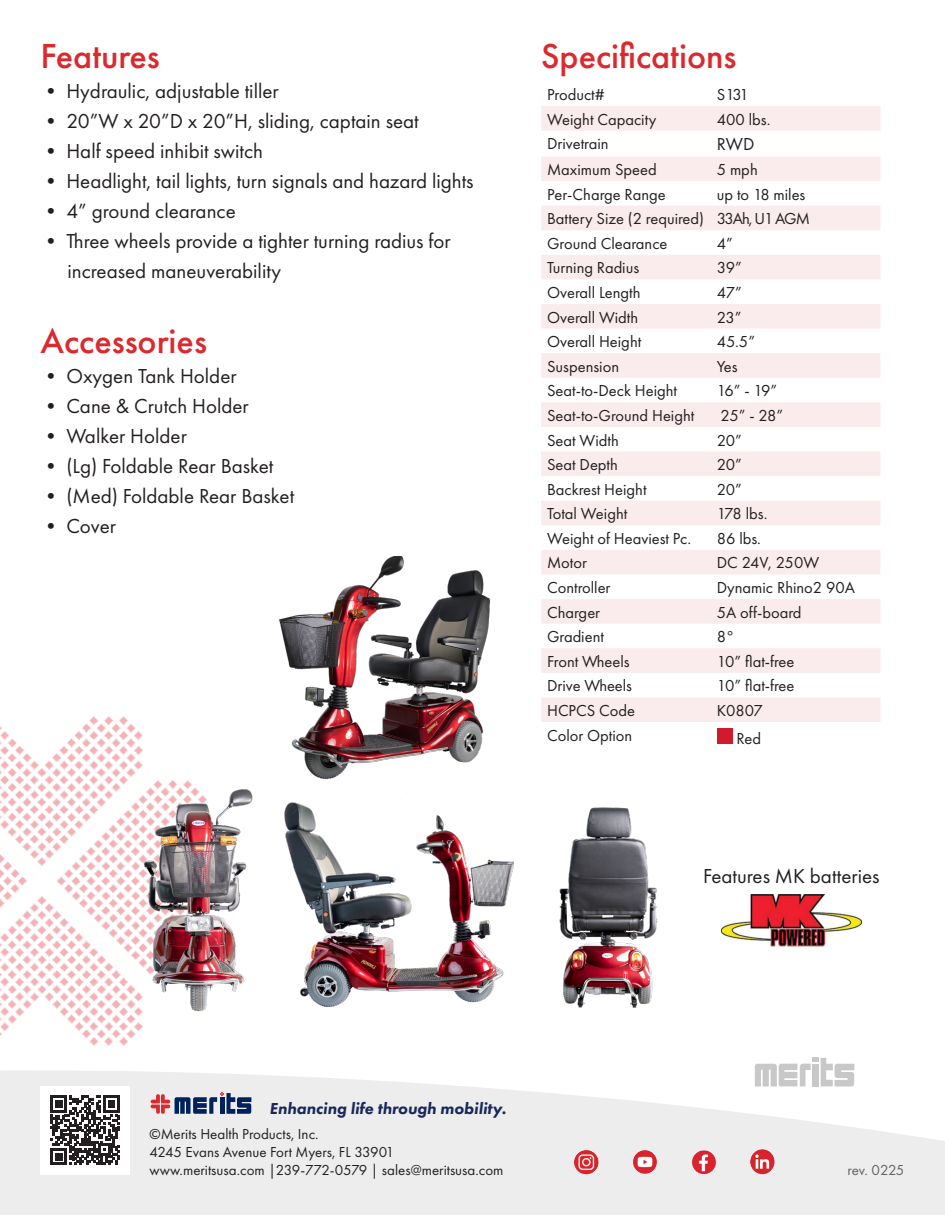
<style>
.page{position:relative;width:945px;height:1215px;background:#fff}
.page>*{position:absolute;margin:0;border:0;box-sizing:border-box;transform-origin:0 0}
.t1{font:500 36px "Futura PT";color:#db292e}
.t2{font:21px/30px "Futura PT";color:#231f20}
.t3{font:18px "Futura PT";color:#231f20}
.t4{font:16.5px "Futura PT";color:#231f20}
.t5{font:italic 800 16.5px "Futura PT";color:#182858}
.t6{font:16.5px "Futura PT";letter-spacing:-.06em;color:#231f20}
.t7{font:15px/18px "Futura PT";color:#231f20}
.t8{font:15px "Futura PT";letter-spacing:-.025em;color:#636366}
</style>
<div class="page">
<img style="left:284px;top:802px;width:229px;height:205px">
<img style="left:278px;top:557px;width:213px;height:222px">
<svg style="left:0;top:1064px;width:945px;height:151px;fill:#ededee"></svg>
<img style="left:0;top:716px;width:143px;height:330px">
<svg style="left:151px;top:1092px;width:100px;height:22px;background:#86829c"></svg>
<img style="left:573px;top:1150px;width:26px;height:28px">
<img style="left:633px;top:1150px;width:24px;height:27px">
<img style="left:749px;top:1150px;width:28px;height:26px">
<img style="left:692px;top:1150px;width:24px;height:26px">
<div style="left:40px;top:1086px;width:90px;height:88px;background:#fff"></div>
<svg style="left:50px;top:1095px;width:70px;height:70px"></svg>
<img style="left:722px;top:895px;width:139px;height:52px">
<svg style="left:541px;top:106px;width:340px;height:616px;fill:#faedee"></svg>
<div style="left:717px;top:728px;width:16px;height:16px;background:#d11b2d"></div>
<svg style="left:755px;top:1058px;width:99px;height:28px"></svg>
<img style="left:559px;top:807px;width:99px;height:201px">
<img style="left:130px;top:778px;width:123px;height:243px">
<p class="t1" style="left:40px;top:34px;width:121px">Features</p>
<p class="t2" style="left:40px;top:76px;width:240px">• Hydraulic, adjustable tiller</p>
<p class="t2" style="left:40px;top:106px;width:380px">• 20”W x 20”D x 20”H, sliding, captain seat</p>
<p class="t2" style="left:40px;top:136px;width:224px">• Half speed inhibit switch</p>
<p class="t2" style="left:40px;top:166px;width:435px">• Headlight, tail lights, turn signals and hazard lights</p>
<p class="t2" style="left:40px;top:196px;width:197px">• 4” ground clearance</p>
<p class="t2" style="left:68px;top:226px;width:385px;text-indent:-27px">• Three wheels provide a tighter turning radius for increased maneuverability</p>
<p class="t1" style="left:40px;top:319px;width:168px">Accessories</p>
<p class="t2" style="left:40px;top:361px;width:198px">• Oxygen Tank Holder</p>
<p class="t2" style="left:40px;top:391px;width:210px">• Cane &amp; Crutch Holder</p>
<p class="t2" style="left:40px;top:421px;width:148px">• Walker Holder</p>
<p class="t2" style="left:40px;top:451px;width:234px">• (Lg) Foldable Rear Basket</p>
<p class="t2" style="left:40px;top:481px;width:255px">• (Med) Foldable Rear Basket</p>
<p class="t2" style="left:40px;top:511px;width:77px">• Cover</p>
<p class="t1" style="left:541px;top:34px;width:197px">Specifications</p>
<p class="t4" style="left:547px;top:85px;width:59px">Product#</p>
<p class="t4" style="left:717px;top:85px;width:33px">S131</p>
<p class="t4" style="left:547px;top:109px;width:111px">Weight Capacity</p>
<p class="t4" style="left:717px;top:109px;width:55px">400 lbs.</p>
<p class="t4" style="left:547px;top:134px;width:63px">Drivetrain</p>
<p class="t3" style="left:717px;top:134px;width:39px">RWD</p>
<p class="t4" style="left:547px;top:160px;width:111px">Maximum Speed</p>
<p class="t4" style="left:717px;top:160px;width:42px">5 mph</p>
<p class="t4" style="left:547px;top:184px;width:120px">Per-Charge Range</p>
<p class="t4" style="left:717px;top:184px;width:90px">up to 18 miles</p>
<p class="t4" style="left:547px;top:209px;width:159px">Battery Size (2 required)</p>
<p class="t6" style="left:717px;top:209px;width:95px">33Ah, U1 AGM</p>
<p class="t4" style="left:547px;top:234px;width:122px">Ground Clearance</p>
<p class="t4" style="left:717px;top:234px;width:18px">4”</p>
<p class="t4" style="left:547px;top:258px;width:94px">Turning Radius</p>
<p class="t4" style="left:717px;top:258px;width:27px">39”</p>
<p class="t4" style="left:547px;top:283px;width:95px">Overall Length</p>
<p class="t4" style="left:717px;top:283px;width:27px">47”</p>
<p class="t4" style="left:547px;top:307px;width:93px">Overall Width</p>
<p class="t4" style="left:717px;top:307px;width:26px">23”</p>
<p class="t4" style="left:547px;top:332px;width:96px">Overall Height</p>
<p class="t4" style="left:717px;top:332px;width:40px">45.5”</p>
<p class="t4" style="left:547px;top:356px;width:74px">Suspension</p>
<p class="t4" style="left:717px;top:356px;width:22px">Yes</p>
<p class="t4" style="left:547px;top:381px;width:132px">Seat-to-Deck Height</p>
<p class="t4" style="left:717px;top:381px;width:62px">16” - 19”</p>
<p class="t4" style="left:547px;top:406px;width:149px">Seat-to-Ground Height</p>
<p class="t4" style="left:721px;top:406px;width:64px">25” - 28”</p>
<p class="t4" style="left:547px;top:430px;width:73px">Seat Width</p>
<p class="t4" style="left:717px;top:430px;width:27px">20”</p>
<p class="t4" style="left:547px;top:455px;width:72px">Seat Depth</p>
<p class="t4" style="left:717px;top:455px;width:27px">20”</p>
<p class="t4" style="left:547px;top:479px;width:101px">Backrest Height</p>
<p class="t4" style="left:717px;top:479px;width:27px">20”</p>
<p class="t4" style="left:547px;top:504px;width:82px">Total Weight</p>
<p class="t4" style="left:717px;top:504px;width:52px">178 lbs.</p>
<p class="t4" style="left:547px;top:529px;width:146px">Weight of Heaviest Pc.</p>
<p class="t4" style="left:717px;top:529px;width:46px">86 lbs.</p>
<p class="t4" style="left:547px;top:553px;width:41px">Motor</p>
<p class="t4" style="left:717px;top:553px;width:104px">DC 24V, 250W</p>
<p class="t4" style="left:547px;top:578px;width:65px">Controller</p>
<p class="t4" style="left:717px;top:578px;width:140px">Dynamic Rhino2 90A</p>
<p class="t4" style="left:547px;top:602px;width:55px">Charger</p>
<p class="t4" style="left:717px;top:602px;width:86px">5A off-board</p>
<p class="t4" style="left:547px;top:627px;width:58px">Gradient</p>
<p class="t4" style="left:717px;top:627px;width:19px">8°</p>
<p class="t4" style="left:547px;top:652px;width:84px">Front Wheels</p>
<p class="t4" style="left:717px;top:652px;width:79px">10” flat-free</p>
<p class="t4" style="left:547px;top:676px;width:87px">Drive Wheels</p>
<p class="t4" style="left:717px;top:676px;width:79px">10” flat-free</p>
<p class="t4" style="left:547px;top:701px;width:90px">HCPCS Code</p>
<p class="t4" style="left:717px;top:701px;width:48px">K0807</p>
<p class="t4" style="left:547px;top:725px;width:87px">Color Option</p>
<p class="t4" style="left:737px;top:729px;width:26px">Red</p>
<p class="t2" style="left:703px;top:861px;width:178px">Features MK batteries</p>
<p class="t5" style="left:269px;top:1098px;width:238px">Enhancing life through mobility.</p>
<p class="t7" style="left:150px;top:1124px;width:246px">©Merits Health Products, Inc.<br>4245 Evans Avenue Fort Myers, FL 33901</p>
<p class="t7" style="left:150px;top:1160px;width:355px">www.meritsusa.com |239-772-0579 | sales@meritsusa.com</p>
<p class="t8" style="left:848px;top:1161px;width:58px">rev. 0225</p>
</div>
